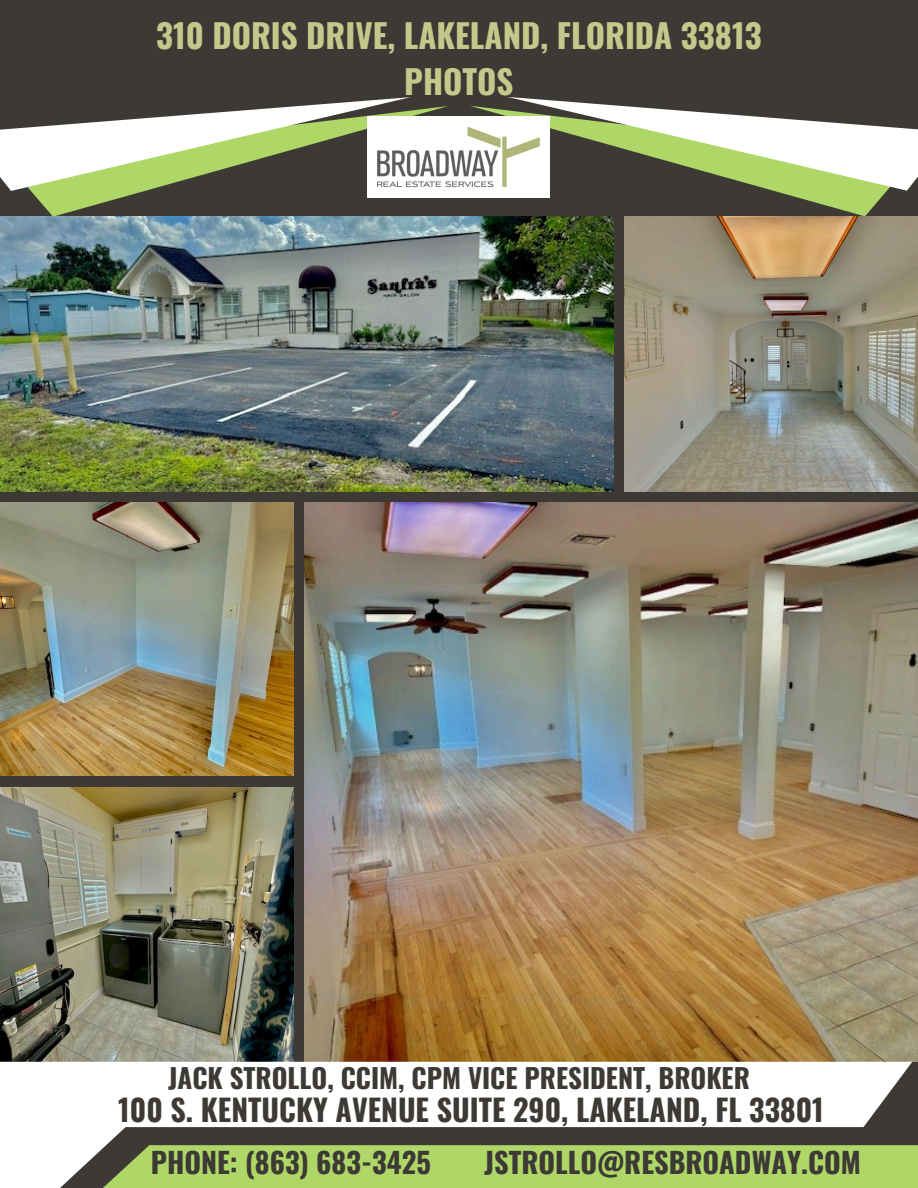
<style>
.page{position:relative;width:918px;height:1188px;background:#3d3935}
.page>*{position:absolute;margin:0;border:0;box-sizing:border-box;transform-origin:0 0}
.t1{font:700 33px/46.2px "Oswald";color:#c4c88a;text-align:center}
.t2{font:700 30px "Oswald";color:#3d3935}
.t3{font:700 28.5px "Oswald";color:#3d3935}
.t4{font:700 27px "Oswald";color:#3d3935}
</style>
<div class="page">
<img style="left:0;top:787px;width:294px;height:275px">
<img style="left:624px;top:217px;width:294px;height:274px">
<img style="left:305px;top:502px;width:613px;height:560px">
<img style="left:0;top:217px;width:613px;height:274px">
<img style="left:0;top:502px;width:294px;height:274px">
<svg style="left:5px;top:106px;width:443px;height:111px"></svg>
<svg style="left:0;top:97px;width:411px;height:94px"></svg>
<svg style="left:470px;top:106px;width:417px;height:110px"></svg>
<svg style="left:507px;top:97px;width:411px;height:94px"></svg>
<svg style="left:0;top:1062px;width:912px;height:126px;background:#c9d4b3"></svg>
<img style="left:368px;top:116px;width:182px;height:81px">
<p class="t1" style="left:156px;top:11px;width:607px">310 DORIS DRIVE, LAKELAND, FLORIDA 33813<br>PHOTOS</p>
<p class="t4" style="left:168px;top:1057px;width:583px">JACK STROLLO, CCIM, CPM VICE PRESIDENT, BROKER</p>
<p class="t2" style="left:118px;top:1086px;width:707px">100 S. KENTUCKY AVENUE SUITE 290, LAKELAND, FL 33801</p>
<p class="t3" style="left:151px;top:1140px;width:281px">PHONE: (863) 683-3425</p>
<h1 class="t3" style="left:484px;top:1140px;width:378px">JSTROLLO@RESBROADWAY.COM</h1>
</div>
